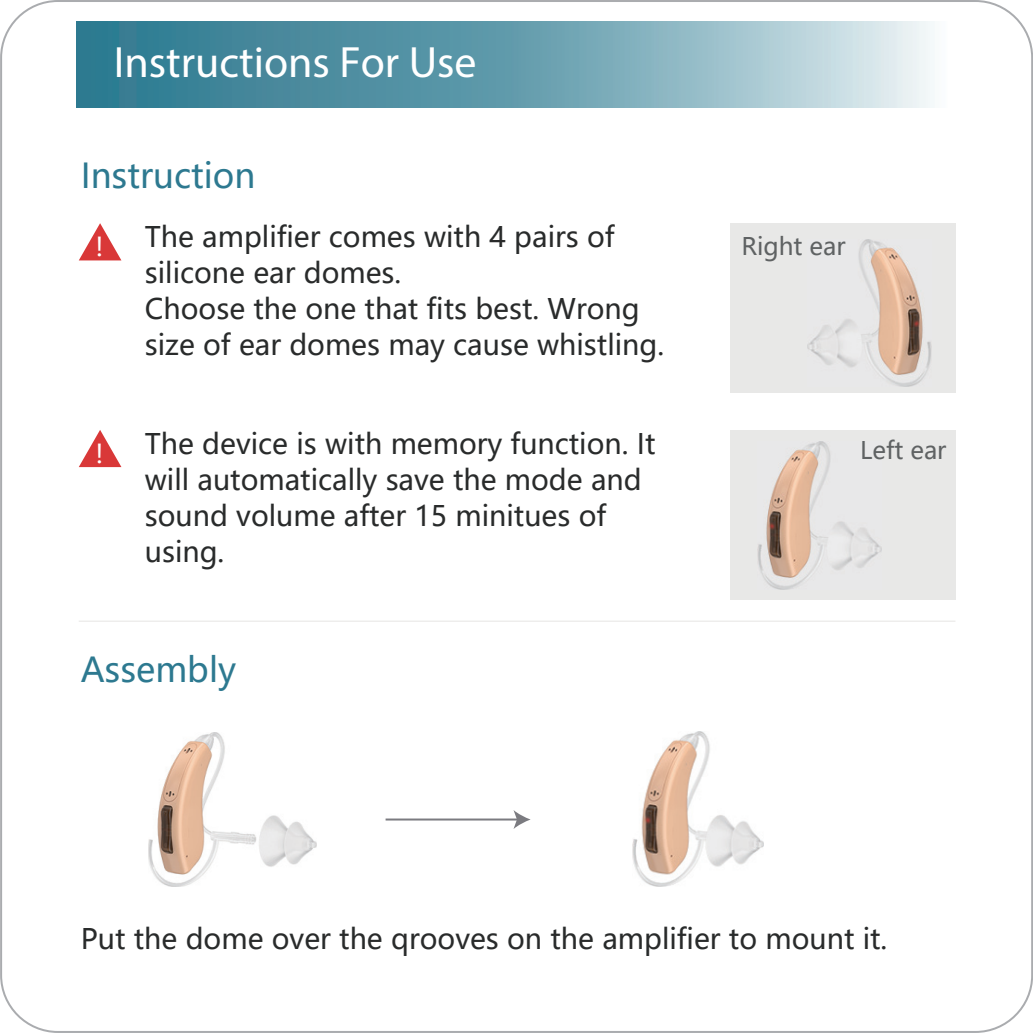
<style>
.page{position:relative;width:1033px;height:1033px;background:#fff}
.page>*{position:absolute;margin:0;border:0;box-sizing:border-box;transform-origin:0 0}
.t1{font:44px "Helvetica";color:#fff}
.t2{font:34px "Microsoft Ya Hei";color:#2d7990}
.t3{font:28px/36px "Microsoft Ya Hei";color:#292b2b}
.t4{font:26px "Microsoft Ya Hei";color:#fff}
.t5{font:24px "Microsoft Ya Hei";color:#5f6263}
</style>
<div class="page">
<div style="left:730px;top:223px;width:225px;height:170px;background:#e8e8e7"></div>
<div style="left:730px;top:430px;width:225px;height:169px;background:#e8e8e7"></div>
<img style="left:807px;top:239px;width:125px;height:148px">
<img style="left:757px;top:442px;width:125px;height:147px">
<img style="left:633px;top:732px;width:130px;height:154px">
<svg style="left:79px;top:223px;width:42px;height:37px"></svg>
<svg style="left:79px;top:430px;width:42px;height:37px"></svg>
<img style="left:76px;top:21px;width:858px;height:87px">
<hr style="left:79px;top:620px;width:876px;height:2px;background:#e6e5e3">
<hr style="left:386px;top:818px;width:132px;height:2px;background:#7b7b80">
<svg style="left:513px;top:810px;width:18px;height:19px"></svg>
<img style="left:149px;top:733px;width:168px;height:154px">
<h1 class="t1" style="left:114px;top:35px;width:364px">Instructions For Use</h1>
<p class="t2" style="left:81px;top:152px;width:176px">Instruction</p>
<p class="t4" style="left:96px;top:230px;width:10px">!</p>
<p class="t4" style="left:96px;top:436px;width:10px">!</p>
<p class="t3" style="left:145px;top:218px;width:521px">The amplifier comes with 4 pairs of silicone ear domes.<br>Choose the one that fits best. Wrong size of ear domes may cause whistling.</p>
<p class="t3" style="left:145px;top:425px;width:512px">The device is with memory function. It will automatically save the mode and sound volume after 15 minitues of using.</p>
<p class="t2" style="left:81px;top:647px;width:157px">Assembly</p>
<p class="t5" style="left:741px;top:230px;width:106px">Right ear</p>
<p class="t5" style="left:860px;top:434px;width:88px">Left ear</p>
<p class="t3" style="left:81px;top:920px;width:808px">Put the dome over the qrooves on the amplifier to mount it.</p>
</div>
